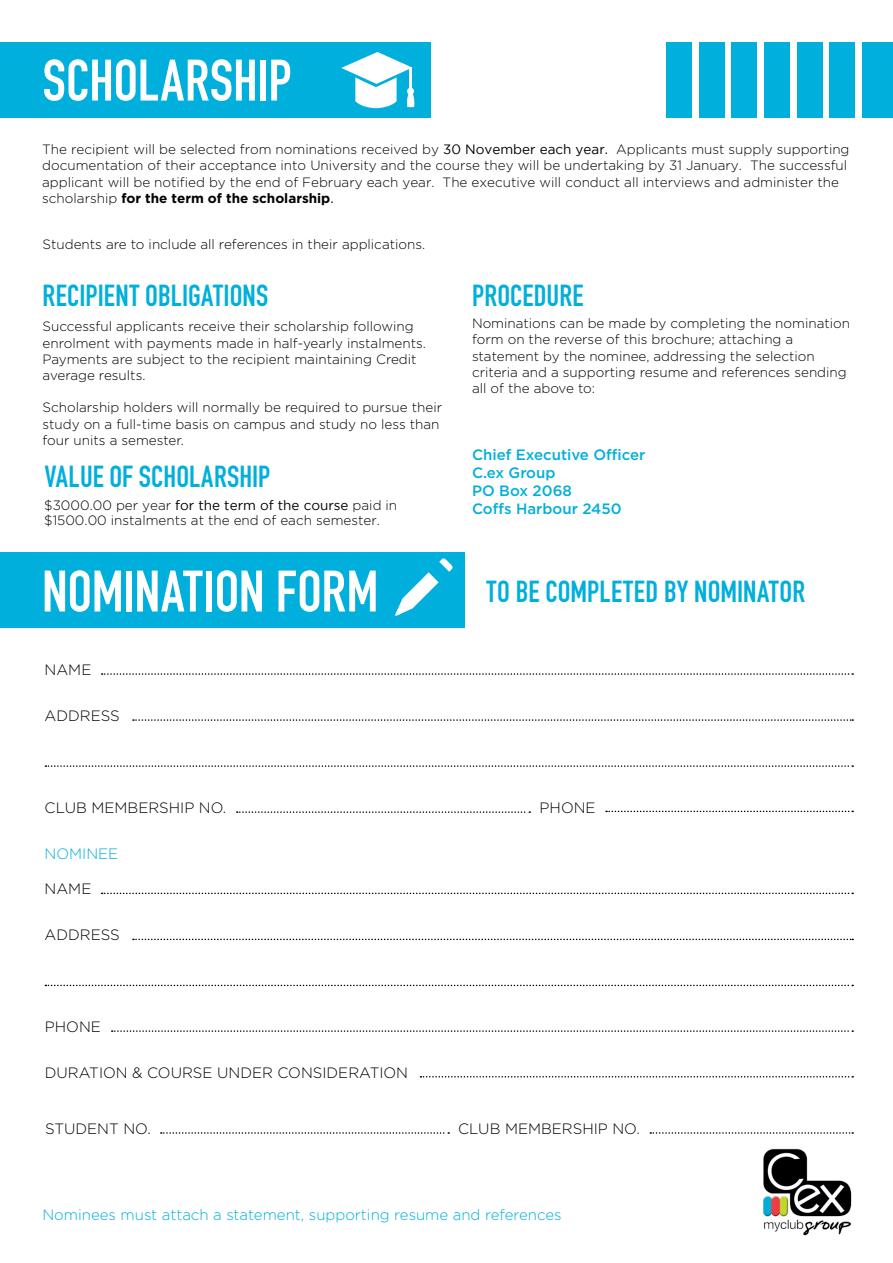
<style>
.page{position:relative;width:893px;height:1263px;background:#fff}
.page>*{position:absolute;margin:0;border:0;box-sizing:border-box;transform-origin:0 0}
.t1{font:57.45px "DIN Engschrift Std";letter-spacing:-.005em;color:#fff}
.t2{font:30px "DIN Engschrift Std";letter-spacing:.005em;color:#00afdb}
.t3{font:300 15px "Gotham";color:#000}
.t4{font:300 15px "Gotham";color:#00afdb}
.t5{font:500 15px/18px "Gotham";color:#00afdb}
.t6{font:300 13.5px/16.2px "Gotham";color:#000}
.s1{font-weight:400}
.s2{font-weight:700}
</style>
<div class="page">
<img style="left:763px;top:1148px;width:89px;height:88px">
<div style="left:0;top:43px;width:431px;height:75px;background:#00afdb"></div>
<svg style="left:341px;top:52px;width:74px;height:56px"></svg>
<div style="left:666px;top:43px;width:26px;height:75px;background:#00afdb"></div>
<div style="left:699px;top:43px;width:26px;height:75px;background:#00afdb"></div>
<div style="left:732px;top:43px;width:25px;height:75px;background:#00afdb"></div>
<div style="left:764px;top:43px;width:26px;height:75px;background:#00afdb"></div>
<div style="left:797px;top:43px;width:25px;height:75px;background:#00afdb"></div>
<div style="left:829px;top:43px;width:26px;height:75px;background:#00afdb"></div>
<div style="left:862px;top:43px;width:31px;height:75px;background:#00afdb"></div>
<div style="left:0;top:552px;width:464px;height:75px;background:#00afdb"></div>
<svg style="left:395px;top:558px;width:58px;height:58px"></svg>
<svg style="left:102px;top:673px;width:751px;height:2px"></svg>
<svg style="left:133px;top:719px;width:720px;height:2px"></svg>
<svg style="left:45px;top:765px;width:808px;height:2px"></svg>
<svg style="left:237px;top:811px;width:293px;height:2px"></svg>
<svg style="left:606px;top:811px;width:247px;height:1px"></svg>
<svg style="left:102px;top:893px;width:751px;height:1px"></svg>
<svg style="left:133px;top:939px;width:720px;height:1px"></svg>
<svg style="left:45px;top:985px;width:808px;height:1px"></svg>
<svg style="left:112px;top:1030px;width:741px;height:2px"></svg>
<svg style="left:420px;top:1076px;width:433px;height:1px"></svg>
<svg style="left:161px;top:1132px;width:288px;height:2px"></svg>
<svg style="left:650px;top:1132px;width:203px;height:2px"></svg>
<h1 class="t1" style="left:43px;top:47px;width:251px">SCHOLARSHIP</h1>
<p class="t6" style="left:42px;top:141px;width:809px">The recipient will be selected from nominations received by <span class="s1">30 November each year.</span> Applicants must supply supporting documentation of their acceptance into University and the course they will be undertaking by 31 January. The successful applicant will be notified by the end of February each year. The executive will conduct all interviews and administer the scholarship <span class="s2">for the term of the scholarship</span><span class="s1">.</span></p>
<p class="t6" style="left:43px;top:235px;width:384px">Students are to include all references in their applications.</p>
<h2 class="t2" style="left:43px;top:278px;width:227px">RECIPIENT OBLIGATIONS</h2>
<p class="t6" style="left:43px;top:318px;width:385px">Successful applicants receive their scholarship following enrolment with payments made in half-yearly instalments.<br>Payments are subject to the recipient maintaining Credit average results.</p>
<p class="t6" style="left:43px;top:399px;width:401px">Scholarship holders will normally be required to pursue their study on a full-time basis on campus and study no less than four units a semester.</p>
<h2 class="t2" style="left:45px;top:459px;width:227px">VALUE OF SCHOLARSHIP</h2>
<p class="t6" style="left:44px;top:497px;width:355px;line-height:15.5px">$3000.00 per year <span class="s1">for the term of the course</span> paid in $1500.00 instalments at the end of each semester.</p>
<h2 class="t2" style="left:472px;top:278px;width:113px">PROCEDURE</h2>
<p class="t6" style="left:472px;top:315px;width:380px">Nominations can be made by completing the nomination form on the reverse of this brochure; attaching a statement by the nominee, addressing the selection criteria and a supporting resume and references sending all of the above to:</p>
<p class="t5" style="left:472px;top:445px;width:175px">Chief Executive Officer<br>C.ex Group<br>PO Box 2068<br>Coffs Harbour 2450</p>
<h1 class="t1" style="left:42px;top:558px;width:338px">NOMINATION FORM</h1>
<h2 class="t2" style="left:486px;top:574px;width:320px">TO BE COMPLETED BY NOMINATOR</h2>
<p class="t3" style="left:45px;top:660px;width:48px">NAME</p>
<p class="t3" style="left:45px;top:706px;width:77px">ADDRESS</p>
<p class="t3" style="left:45px;top:798px;width:183px">CLUB MEMBERSHIP NO.</p>
<p class="t3" style="left:540px;top:798px;width:58px">PHONE</p>
<p class="t4" style="left:45px;top:844px;width:75px">NOMINEE</p>
<p class="t3" style="left:45px;top:879px;width:48px">NAME</p>
<p class="t3" style="left:45px;top:925px;width:77px">ADDRESS</p>
<p class="t3" style="left:45px;top:1017px;width:58px">PHONE</p>
<p class="t3" style="left:45px;top:1063px;width:365px">DURATION &amp; COURSE UNDER CONSIDERATION</p>
<p class="t3" style="left:45px;top:1119px;width:107px">STUDENT NO.</p>
<p class="t3" style="left:458px;top:1119px;width:183px">CLUB MEMBERSHIP NO.</p>
<p class="t4" style="left:42px;top:1206px;width:521px">Nominees must attach a statement, supporting resume and references</p>
</div>
